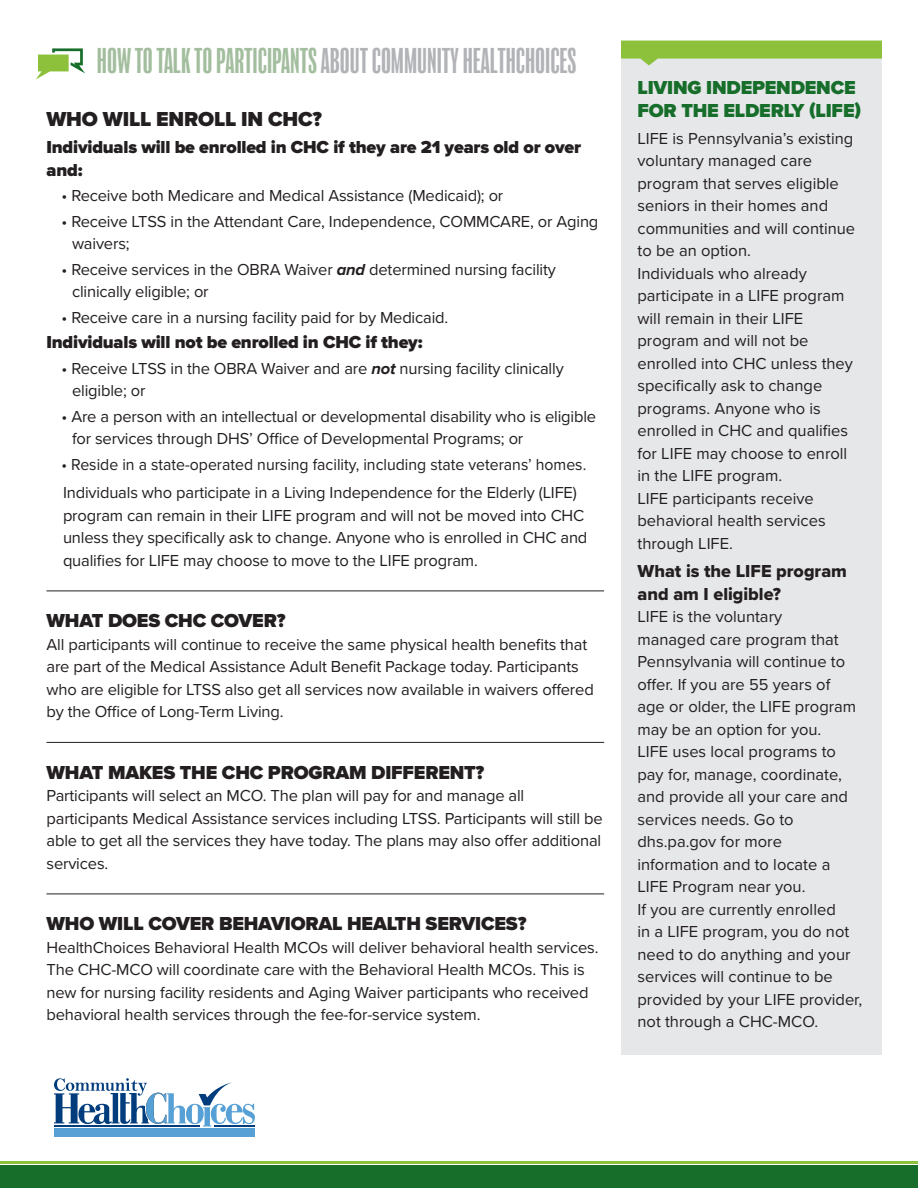
<style>
.page{position:relative;width:918px;height:1188px;background:#fff}
.page>*{position:absolute;margin:0;border:0;box-sizing:border-box;transform-origin:0 0}
.t1{font:extra-condensed 33px "Balboa";color:#b2b3b7}
.t2{font:900 21px "Proxima Nova";letter-spacing:-.01em;color:#231f20}
.t3{font:900 19.5px "Proxima Nova";letter-spacing:-.01em;color:#231f20}
.t4{font:900 19.5px/22.5px "Proxima Nova";letter-spacing:-.01em;color:#166e2a}
.t5{font:900 18px/22.5px "Proxima Nova";letter-spacing:-.01em;color:#231f20}
.t6{font:18px/22.5px "Proxima Nova Extrabld";color:#231f20}
.t7{font:16.5px/22.5px "Proxima Nova";letter-spacing:-.01em;color:#231f20}
.t8{font:16.5px "Proxima Nova";letter-spacing:-.01em;color:#231f20;scale:.96 1}
.s1{color:#a3be9e}
.s2{font-weight:700;font-style:italic}
</style>
<div class="page">
<div style="left:0;top:1166px;width:918px;height:22px;background:#166e2a"></div>
<hr style="left:0;top:1162px;width:918px;height:2px;background:#8dc13b">
<svg style="left:36px;top:48px;width:49px;height:31px"></svg>
<div style="left:621px;top:54px;width:261px;height:1000px;background:#e6e7e9"></div>
<svg style="left:621px;top:41px;width:261px;height:24px"></svg>
<hr style="left:46px;top:591px;width:558px;height:1px;background:#231f20">
<hr style="left:46px;top:742px;width:558px;height:1px;background:#231f20">
<hr style="left:46px;top:894px;width:558px;height:1px;background:#231f20">
<div style="left:54px;top:1129px;width:201px;height:8px;background:#56a0d5"></div>
<svg style="left:54px;top:1078px;width:201px;height:49px"></svg>
<p class="t1" style="left:97px;top:43px;width:481px"><span class="s1">HOW TO TALK TO PARTICIPANTS</span> ABOUT COMMUNITY HEALTHCHOICES</p>
<p class="t2" style="left:46px;top:103px;width:277px">WHO WILL ENROLL IN CHC?</p>
<p class="t5" style="left:46px;top:136px;width:536px">Individuals will be enrolled in CHC if they are 21 years old or over and:</p>
<p class="t7" style="left:62px;top:184px;width:443px">• Receive both Medicare and Medical Assistance (Medicaid); or</p>
<p class="t7" style="left:72px;top:209px;width:528px;text-indent:-10px">• Receive LTSS in the Attendant Care, Independence, COMMCARE, or Aging waivers;</p>
<p class="t7" style="left:72px;top:257px;width:485px;text-indent:-10px">• Receive services in the OBRA Waiver <span class="s2">and</span> determined nursing facility clinically eligible; or</p>
<p class="t7" style="left:62px;top:305px;width:388px">• Receive care in a nursing facility paid for by Medicaid.</p>
<p class="t5" style="left:46px;top:331px;width:378px">Individuals will not be enrolled in CHC if they:</p>
<p class="t7" style="left:72px;top:356px;width:493px;text-indent:-10px">• Receive LTSS in the OBRA Waiver and are <span class="s2">not</span> nursing facility clinically eligible; or</p>
<p class="t7" style="left:72px;top:404px;width:526px;text-indent:-10px">• Are a person with an intellectual or developmental disability who is eligible for services through DHS’ Office of Developmental Programs; or</p>
<p class="t8" style="left:62px;top:452px;width:548px">• Reside in a state-operated nursing facility, including state veterans’ homes.</p>
<p class="t7" style="left:63px;top:481px;width:526px">Individuals who participate in a Living Independence for the Elderly (LIFE) program can remain in their LIFE program and will not be moved into CHC unless they specifically ask to change. Anyone who is enrolled in CHC and qualifies for LIFE may choose to move to the LIFE program.</p>
<p class="t3" style="left:46px;top:606px;width:241px">WHAT DOES CHC COVER?</p>
<p class="t7" style="left:46px;top:632px;width:549px">All participants will continue to receive the same physical health benefits that are part of the Medical Assistance Adult Benefit Package today. Participants who are eligible for LTSS also get all services now available in waivers offered by the Office of Long-Term Living.</p>
<p class="t3" style="left:46px;top:758px;width:439px">WHAT MAKES THE CHC PROGRAM DIFFERENT?</p>
<p class="t7" style="left:46px;top:784px;width:558px">Participants will select an MCO. The plan will pay for and manage all participants Medical Assistance services including LTSS. Participants will still be able to get all the services they have today. The plans may also offer additional services.</p>
<p class="t3" style="left:46px;top:909px;width:481px">WHO WILL COVER BEHAVIORAL HEALTH SERVICES?</p>
<p class="t7" style="left:46px;top:935px;width:554px">HealthChoices Behavioral Health MCOs will deliver behavioral health services.<br>The CHC-MCO will coordinate care with the Behavioral Health MCOs. This is new for nursing facility residents and Aging Waiver participants who received behavioral health services through the fee-for-service system.</p>
<p class="t4" style="left:638px;top:77px;width:225px">LIVING INDEPENDENCE<br>FOR THE ELDERLY (LIFE)</p>
<p class="t7" style="left:638px;top:126px;width:219px">LIFE is Pennsylvania’s existing voluntary managed care program that serves eligible seniors in their homes and communities and will continue to be an option.</p>
<p class="t7" style="left:638px;top:261px;width:217px">Individuals who already participate in a LIFE program will remain in their LIFE program and will not be enrolled into CHC unless they specifically ask to change programs. Anyone who is enrolled in CHC and qualifies for LIFE may choose to enroll in the LIFE program.</p>
<p class="t7" style="left:638px;top:486px;width:190px">LIFE participants receive behavioral health services through LIFE.</p>
<p class="t6" style="left:638px;top:560px;width:211px">What is the LIFE program and am I eligible?</p>
<p class="t7" style="left:638px;top:605px;width:220px">LIFE is the voluntary<br>managed care program that<br>Pennsylvania will continue to offer. If you are 55 years of age or older, the LIFE program may be an option for you.<br>LIFE uses local programs to pay for, manage, coordinate, and provide all your care and services needs. Go to dhs.pa.gov for more information and to locate a<br>LIFE Program near you.</p>
<p class="t7" style="left:638px;top:897px;width:226px">If you are currently enrolled<br>in a LIFE program, you do not need to do anything and your services will continue to be provided by your LIFE provider, not through a CHC-MCO.</p>
</div>
